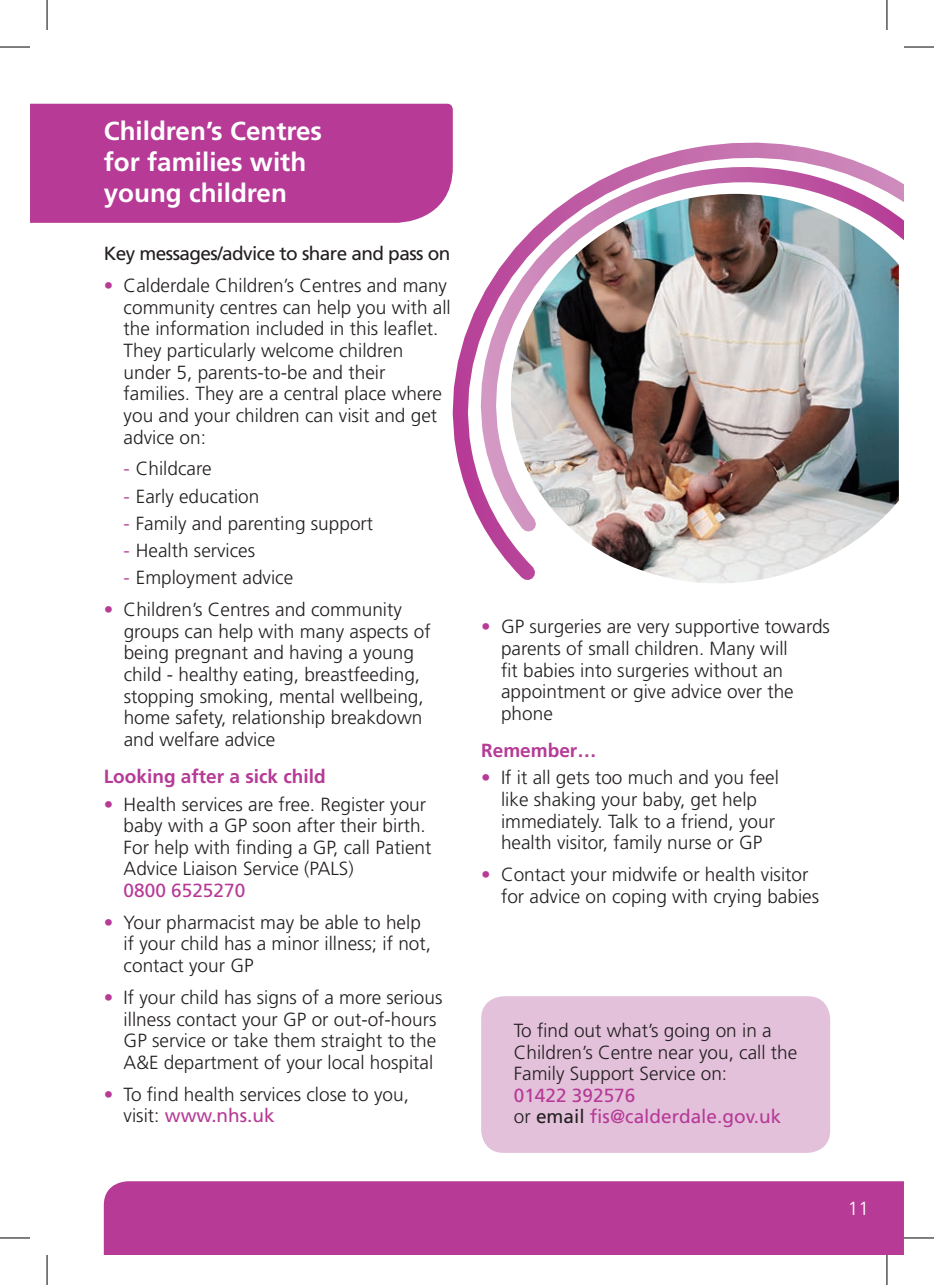
<style>
.page{position:relative;width:934px;height:1285px;background:#fff}
.page>*{position:absolute;margin:0;border:0;box-sizing:border-box;transform-origin:0 0}
.Heading_1{font:700 26px/31.2px "Frutiger";color:#fff}
.Bullet_Text{font:300 19px/21.6px "Frutiger";color:#231f20}
.Bullet_Text-2{font:19px "Frutiger";letter-spacing:-.03em;color:#231f20}
.Sub_Heading{font:700 19px "Frutiger";color:#b63a96}
.Bullet_Text-3{font:300 19px "Frutiger";color:#fff}
.s1{color:#b63a96}
.s2{font-weight:400;color:#b63a96}
.s3{font-weight:400}
</style>
<div class="page">
<div style="left:104px;top:1181px;width:799px;height:74px;background:#b63a96"></div>
<div style="left:30px;top:104px;width:422px;height:119px;background:#b63a96"></div>
<div style="left:481px;top:996px;width:348px;height:157px;background:#e3c1db;border-radius:23px"></div>
<svg style="left:439px;top:131px;width:424px;height:430px"></svg>
<svg style="left:470px;top:164px;width:433px;height:381px"></svg>
<img style="left:507px;top:194px;width:391px;height:389px">
<hr style="left:0;top:47px;width:30px;height:1px;background:#000">
<hr style="left:903px;top:47px;width:30px;height:1px;background:#000">
<hr style="left:0;top:1237px;width:30px;height:1px;background:#000">
<hr style="left:903px;top:1237px;width:30px;height:1px;background:#000">
<hr style="left:47px;top:0;width:1px;height:30px;background:#000">
<hr style="left:47px;top:1255px;width:1px;height:30px;background:#000">
<hr style="left:886px;top:0;width:1px;height:30px;background:#000">
<hr style="left:886px;top:1255px;width:1px;height:30px;background:#000">
<p class="Heading_1" style="left:104px;top:115px;width:220px">Children’s Centres for families with young children</p>
<p class="Bullet_Text-2" style="left:104px;top:243px;width:348px">Key messages/advice to share and pass on</p>
<p class="Bullet_Text" style="left:124px;top:275px;width:328px;text-indent:-20px"><span class="s1">•</span> Calderdale Children’s Centres and many community centres can help you with all the information included in this leaflet.<br>They particularly welcome children under 5, parents-to-be and their families. They are a central place where you and your children can visit and get advice on:</p>
<p class="Bullet_Text" style="left:124px;top:458px;width:89px"><span class="s1">-</span> Childcare</p>
<p class="Bullet_Text" style="left:124px;top:485px;width:137px"><span class="s1">-</span> Early education</p>
<p class="Bullet_Text" style="left:124px;top:512px;width:251px"><span class="s1">-</span> Family and parenting support</p>
<p class="Bullet_Text" style="left:124px;top:540px;width:133px"><span class="s1">-</span> Health services</p>
<p class="Bullet_Text" style="left:124px;top:567px;width:171px"><span class="s1">-</span> Employment advice</p>
<p class="Bullet_Text" style="left:124px;top:599px;width:308px;text-indent:-20px"><span class="s1">•</span> Children’s Centres and community groups can help with many aspects of being pregnant and having a young child - healthy eating, breastfeeding, stopping smoking, mental wellbeing, home safety, relationship breakdown and welfare advice</p>
<p class="Sub_Heading" style="left:104px;top:765px;width:223px">Looking after a sick child</p>
<p class="Bullet_Text" style="left:124px;top:793px;width:309px;text-indent:-20px"><span class="s1">•</span> Health services are free. Register your baby with a GP soon after their birth.<br>For help with finding a GP, call Patient<br>Advice Liaison Service (PALS)<br><span class="s2">0800 6525270</span></p>
<p class="Bullet_Text" style="left:124px;top:911px;width:309px;text-indent:-20px"><span class="s1">•</span> Your pharmacist may be able to help if your child has a minor illness; if not, contact your GP</p>
<p class="Bullet_Text" style="left:124px;top:986px;width:320px;text-indent:-20px"><span class="s1">•</span> If your child has signs of a more serious illness contact your GP or out-of-hours GP service or take them straight to the A&amp;E department of your local hospital</p>
<p class="Bullet_Text" style="left:124px;top:1083px;width:287px;text-indent:-20px"><span class="s1">•</span> To find health services close to you, visit: <span class="s2">www.nhs.uk</span></p>
<p class="Bullet_Text" style="left:501px;top:616px;width:330px;text-indent:-20px"><span class="s1">•</span> GP surgeries are very supportive towards parents of small children. Many will<br>fit babies into surgeries without an appointment or give advice over the phone</p>
<p class="Sub_Heading" style="left:481px;top:739px;width:117px">Remember…</p>
<p class="Bullet_Text" style="left:501px;top:767px;width:279px;text-indent:-20px"><span class="s1">•</span> If it all gets too much and you feel like shaking your baby, get help immediately. Talk to a friend, your health visitor, family nurse or GP</p>
<p class="Bullet_Text" style="left:501px;top:863px;width:319px;text-indent:-20px"><span class="s1">•</span> Contact your midwife or health visitor for advice on coping with crying babies</p>
<p class="Bullet_Text" style="left:513px;top:1019px;width:285px">To find out what’s going on in a<br>Children’s Centre near you, call the<br>Family Support Service on:<br><span class="s2">01422 392576<br></span>or <span class="s3">email</span> <span class="s2">fis@calderdale.gov.uk</span></p>
<p class="Bullet_Text-3" style="left:847px;top:1197px;width:23px">11</p>
</div>
